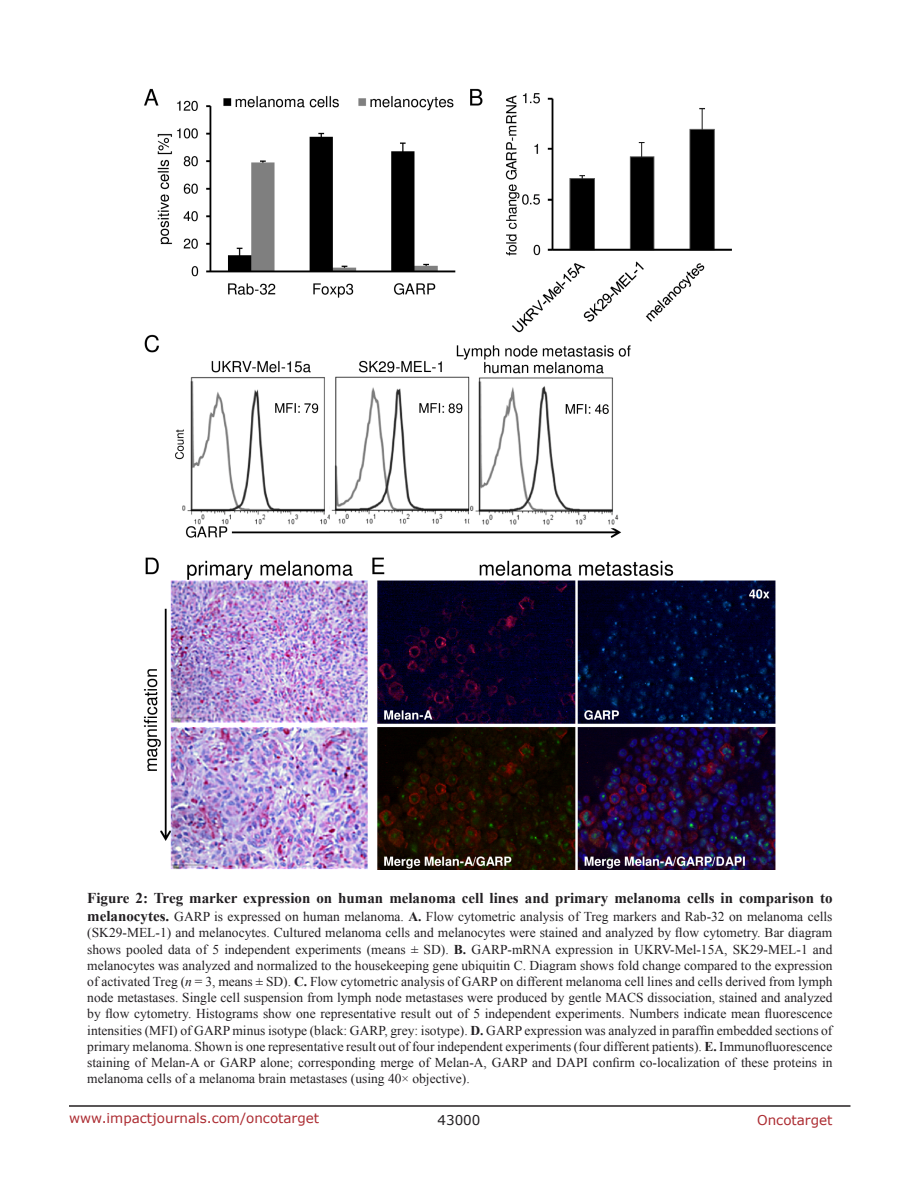
<style>
.page{position:relative;width:918px;height:1188px;background:#fff}
.page>*{position:absolute;margin:0;border:0;box-sizing:border-box;transform-origin:0 0}
.t1{font:700 15px "Times New Roman";color:#221f22}
.t2{font:13.5px/16.2px "Times New Roman";color:#221f22;text-align:justify}
.t3{font:13.5px "Verdana";color:#ac2b31}
.t4{font:13.5px "Verdana";color:#221f22}
.s1{font-weight:700;font-size:15px}
.s2{font-weight:700}
.s3{font-style:italic}
</style>
<div class="page">
<hr style="left:69px;top:1105px;width:781px;height:2px;background:#231f20">
<img style="left:143px;top:88px;width:633px;height:781px">
<p class="t1" style="left:87px;top:888px;width:747px">Figure 2: Treg marker expression on human melanoma cell lines and primary melanoma cells in comparison to</p>
<p class="t2" style="left:87px;top:908px;width:747px"><span class="s1">melanocytes.</span> GARP is expressed on human melanoma. <span class="s2">A.</span> Flow cytometric analysis of Treg markers and Rab-32 on melanoma cells (SK29-MEL-1) and melanocytes. Cultured melanoma cells and melanocytes were stained and analyzed by flow cytometry. Bar diagram shows pooled data of 5 independent experiments (means ± SD). <span class="s2">B.</span> GARP-mRNA expression in UKRV-Mel-15A, SK29-MEL-1 and melanocytes was analyzed and normalized to the housekeeping gene ubiquitin C. Diagram shows fold change compared to the expression of activated Treg (<span class="s3">n</span> = 3, means ± SD). <span class="s2">C.</span> Flow cytometric analysis of GARP on different melanoma cell lines and cells derived from lymph node metastases. Single cell suspension from lymph node metastases were produced by gentle MACS dissociation, stained and analyzed by flow cytometry. Histograms show one representative result out of 5 independent experiments. Numbers indicate mean fluorescence intensities (MFI) of GARP minus isotype (black: GARP, grey: isotype). <span class="s2">D.</span> GARP expression was analyzed in paraffin embedded sections of primary melanoma. Shown is one representative result out of four independent experiments (four different patients). <span class="s2">E.</span> Immunofluorescence staining of Melan-A or GARP alone; corresponding merge of Melan-A, GARP and DAPI confirm co-localization of these proteins in melanoma cells of a melanoma brain metastases (using 40× objective).</p>
<p class="t3" style="left:69px;top:1109px;width:252px">www.impactjournals.com/oncotarget</p>
<p class="t4" style="left:438px;top:1111px;width:44px">43000</p>
<p class="t3" style="left:757px;top:1111px;width:77px">Oncotarget</p>
</div>
